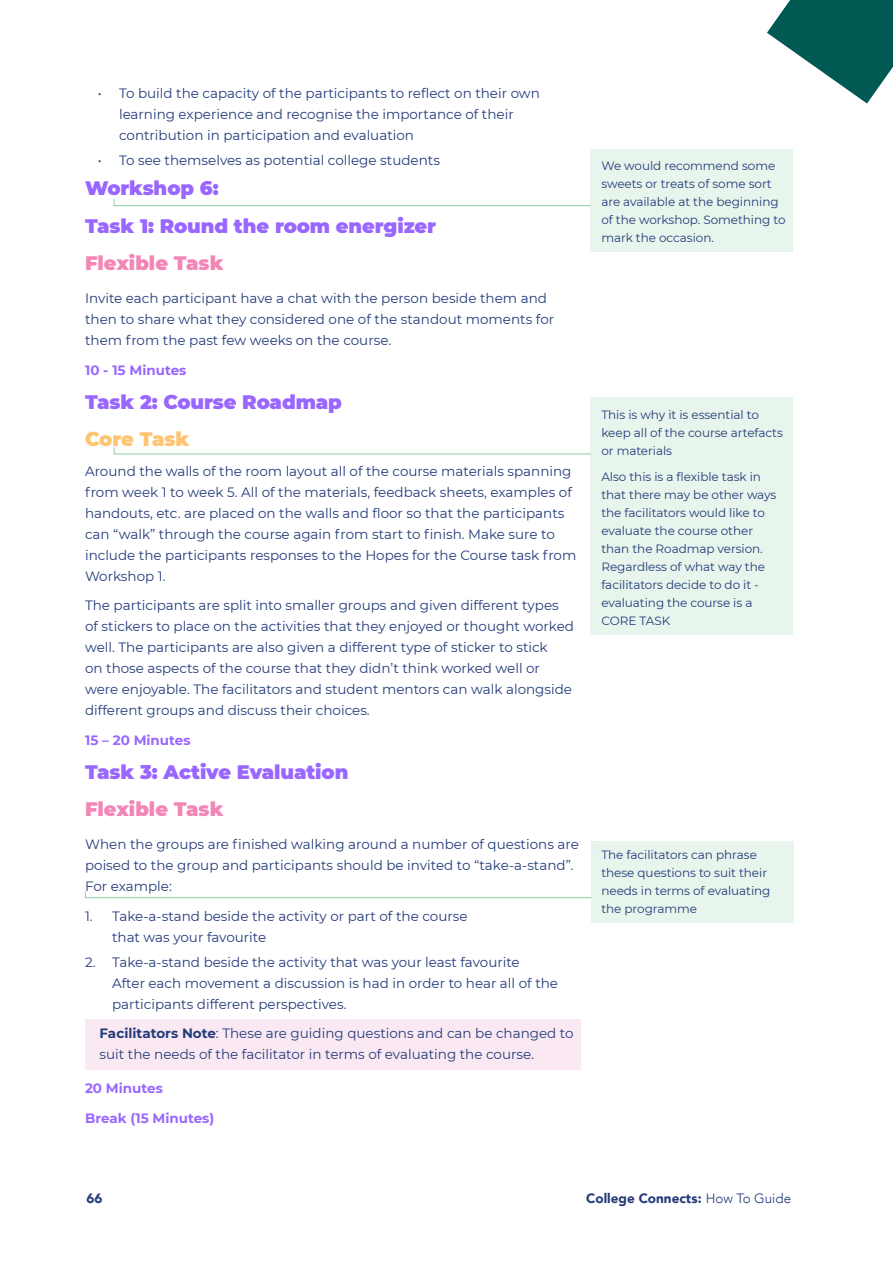
<style>
.page{position:relative;width:893px;height:1263px;background:#fff}
.page>*{position:absolute;margin:0;border:0;box-sizing:border-box;transform-origin:0 0}
.t1{font:900 19.5px/37.5px "Montserrat";letter-spacing:-.005em;color:#96f}
.t2{font:900 19.5px "Montserrat";color:#f287b7}
.t3{font:900 19.5px "Montserrat";letter-spacing:-.005em;color:#fec471}
.t4{font:13.5px/21px "Montserrat";color:#253c7b}
.t5{font:700 13.5px/29.5px "Montserrat";color:#96f}
.t6{font:900 13.5px "Avenir";color:#253b7b}
.t7{font:900 13.5px "Avenir";color:#253c7b}
.t8{font:12px/18px "Montserrat";letter-spacing:-.005em;color:#253b7b}
.s1{font-weight:700}
.s2{font-weight:300}
</style>
<div class="page">
<div style="left:591px;top:841px;width:203px;height:81px;background:#e8f5ec"></div>
<div style="left:591px;top:149px;width:202px;height:102px;background:#e8f5ec"></div>
<svg style="left:767px;top:0;width:126px;height:104px"></svg>
<div style="left:85px;top:1019px;width:495px;height:50px;background:#fae9f2"></div>
<svg style="left:113px;top:198px;width:478px;height:8px"></svg>
<div style="left:591px;top:397px;width:202px;height:238px;background:#e8f5ec"></div>
<svg style="left:113px;top:447px;width:478px;height:8px"></svg>
<svg style="left:85px;top:891px;width:507px;height:7px"></svg>
<p class="t4" style="left:119px;top:82px;width:422px;text-indent:-21px">• To build the capacity of the participants to reflect on their own learning experience and recognise the importance of their contribution in participation and evaluation</p>
<p class="t4" style="left:98px;top:150px;width:344px">• To see themselves as potential college students</p>
<h1 class="t1" style="left:85px;top:168px;width:353px">Workshop 6:<br>Task 1: Round the room energizer</h1>
<h1 class="t2" style="left:85px;top:249px;width:140px">Flexible Task</h1>
<p class="t4" style="left:85px;top:287px;width:471px">Invite each participant have a chat with the person beside them and then to share what they considered one of the standout moments for them from the past few weeks on the course.</p>
<p class="t5" style="left:85px;top:354px;width:103px">10 - 15 Minutes</p>
<h1 class="t1" style="left:85px;top:382px;width:258px">Task 2: Course Roadmap</h1>
<h1 class="t3" style="left:85px;top:425px;width:106px">Core Task</h1>
<p class="t4" style="left:85px;top:460px;width:493px">Around the walls of the room layout all of the course materials spanning from week 1 to week 5. All of the materials, feedback sheets, examples of handouts, etc. are placed on the walls and floor so that the participants can “walk” through the course again from start to finish. Make sure to include the participants responses to the Hopes for the Course task from Workshop 1.</p>
<p class="t4" style="left:85px;top:594px;width:490px">The participants are split into smaller groups and given different types of stickers to place on the activities that they enjoyed or thought worked well. The participants are also given a different type of sticker to stick<br>on those aspects of the course that they didn’t think worked well or were enjoyable. The facilitators and student mentors can walk alongside different groups and discuss their choices.</p>
<p class="t5" style="left:85px;top:724px;width:107px">15 – 20 Minutes</p>
<h1 class="t1" style="left:85px;top:752px;width:265px">Task 3: Active Evaluation</h1>
<h1 class="t2" style="left:85px;top:795px;width:140px">Flexible Task</h1>
<p class="t4" style="left:85px;top:833px;width:495px">When the groups are finished walking around a number of questions are poised to the group and participants should be invited to “take-a-stand”.<br>For example:</p>
<p class="t4" style="left:112px;top:905px;width:357px;text-indent:-27px">1. Take-a-stand beside the activity or part of the course that was your favourite</p>
<p class="t4" style="left:112px;top:951px;width:448px;text-indent:-27px">2. Take-a-stand beside the activity that was your least favourite<br>After each movement a discussion is had in order to hear all of the participants different perspectives.</p>
<p class="t4" style="left:100px;top:1022px;width:476px"><span class="s1">Facilitators Note</span>: These are guiding questions and can be changed to suit the needs of the facilitator in terms of evaluating the course.</p>
<p class="t5" style="left:85px;top:1073px;width:131px">20 Minutes<br>Break (15 Minutes)</p>
<p class="t8" style="left:601px;top:157px;width:186px">We would recommend some sweets or treats of some sort are available at the beginning of the workshop. Something to mark the occasion.</p>
<p class="t8" style="left:601px;top:405px;width:183px">This is why it is essential to keep all of the course artefacts or materials</p>
<p class="t8" style="left:601px;top:467px;width:177px">Also this is a flexible task in that there may be other ways the facilitators would like to evaluate the course other than the Roadmap version.<br>Regardless of what way the facilitators decide to do it - evaluating the course is a<br>CORE TASK</p>
<p class="t8" style="left:601px;top:845px;width:171px">The facilitators can phrase these questions to suit their needs in terms of evaluating the programme</p>
<p class="t7" style="left:86px;top:1187px;width:17px">66</p>
<p class="t6" style="left:586px;top:1187px;width:207px">College Connects: <span class="s2">How To Guide</span></p>
</div>
